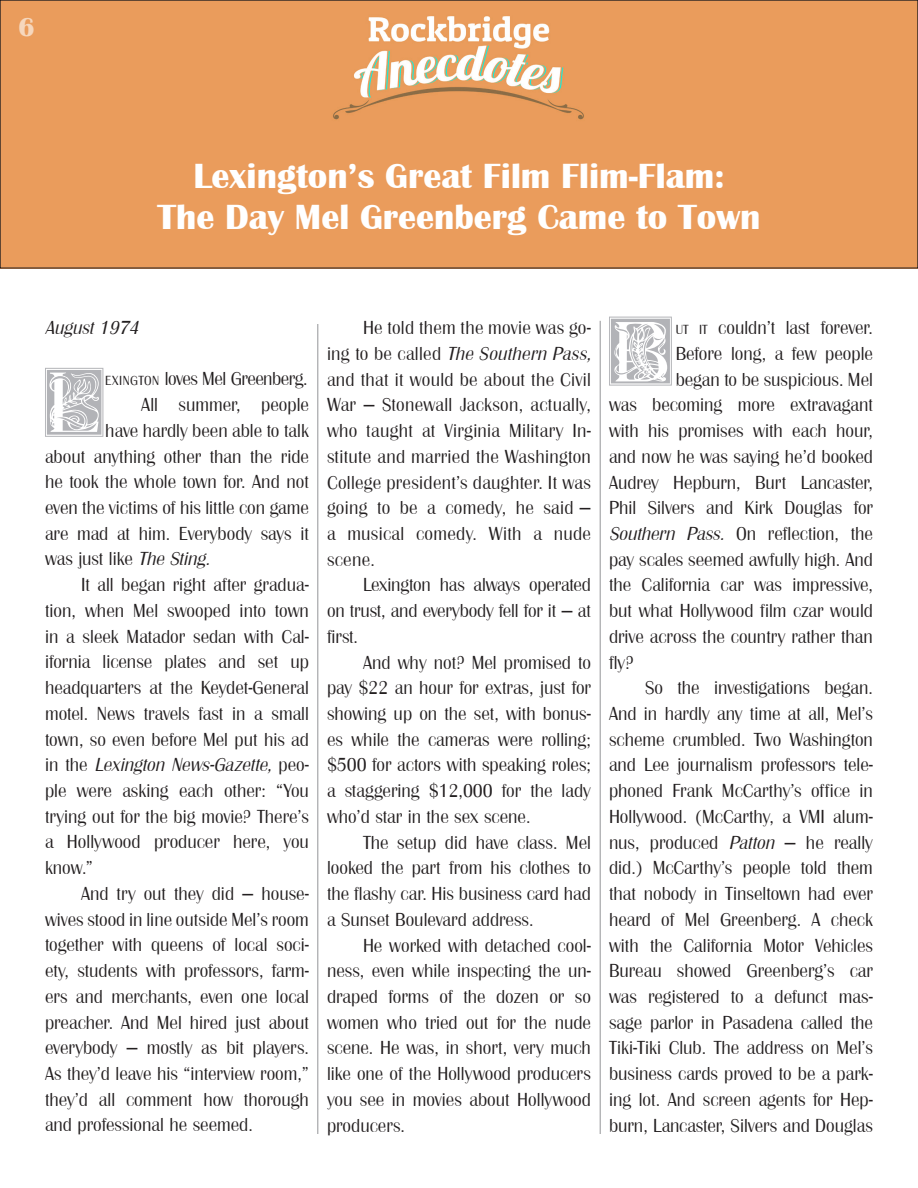
<style>
.page{position:relative;width:918px;height:1188px;background:#fff}
.page>*{position:absolute;margin:0;border:0;box-sizing:border-box;transform-origin:0 0}
.drop_cap{font:900 76.65px "Elzevier Initials";color:#b2b3b7}
.t1{font:700 36px/40.5px "Britannic";color:#fff;text-align:center}
.t2{font:700 27px "Britannic";color:#f6d7bd}
.text{font:500 19.5px/25.8px "Britannic";color:#231f20;text-align:justify}
.drop_cap-2{font:500 19.5px "Britannic";color:#231f20}
.drop_cap-3{font:500 19.5px "Britannic";letter-spacing:-.025em;color:#231f20}
.text_noindent{font:italic 500 19.5px "Britannic";color:#231f20}
.s1{font-size:13.65px}
.s2{font-style:italic}
</style>
<div class="page">
<div style="left:2px;top:2px;width:914px;height:264px;background:#ea9c5c"></div>
<hr style="left:600px;top:321px;width:1px;height:813px;background:#939598">
<hr style="left:318px;top:324px;width:1px;height:810px;background:#939598">
<p class="t2" style="left:18px;top:12px;width:18px">6</p>
<p class="t1" style="left:158px;top:156px;width:604px">Lexington’s Great Film Flim-Flam:<br>The Day Mel Greenberg Came to Town</p>
<p class="text_noindent" style="left:45px;top:317px;width:100px">August1974</p>
<p class="drop_cap" style="left:45px;top:366px;width:60px">L</p>
<p class="drop_cap-3" style="left:105px;top:369px;width:204px"><span class="s1">EXINGTON</span> loves Mel Greenberg.</p>
<p class="text" style="left:141px;top:392px;width:169px">All summer, people</p>
<p class="text" style="left:105px;top:417px;width:205px">have hardly been able to talk</p>
<p class="text" style="left:45px;top:443px;width:266px">about anything other than the ride</p>
<p class="text" style="left:45px;top:469px;width:265px">he took the whole town for. And not</p>
<p class="text" style="left:45px;top:495px;width:265px">even the victims of his little con game</p>
<p class="text" style="left:45px;top:520px;width:266px">are mad at him. Everybody says it</p>
<p class="text" style="left:45px;top:546px;width:171px">was just like <span class="s2">The Sting.</span></p>
<p class="text" style="left:45px;top:572px;width:266px;text-indent:36px">It all began right after gradua&shy;tion, when Mel swooped into town in a sleek Matador sedan with Cal&shy;ifornia license plates and set up headquarters at the Keydet-General motel. News travels fast in a small town, so even before Mel put his ad i n t h e <span class="s2">Lexington News-Gazette,</span> p e o - ple were asking each other: “You trying out for the big movie? There’s a Hollywood producer here, you know.”</p>
<p class="text" style="left:45px;top:880px;width:266px;text-indent:36px">And try out they did — house&shy;wives stood in line outside Mel’s room together with queens of local soci&shy;ety, students with professors, farm&shy;ers and merchants, even one local preacher. And Mel hired just about everybody — mostly as bit players.<br>As they’d leave his “interview room,” they’d all comment how thorough and professional he seemed.</p>
<p class="text" style="left:327px;top:315px;width:270px;text-align:left;text-indent:36px">He told them the movie was go&shy;i n g t o b e c a l l e d <span class="s2">The Southern Pass, </span>and that it would be about the Civil<br>War — Stonewall Jackson, actually, who taught at Virginia Military In&shy;stitute and married the Washington<br>College president’s daughter. It was going to be a comedy, he said — a musical comedy. With a nude scene.</p>
<p class="text" style="left:327px;top:572px;width:266px;text-indent:36px">Lexington has always operated on trust, and everybody fell for it — at first.</p>
<p class="text" style="left:327px;top:649px;width:266px;text-indent:36px">And why not? Mel promised to pay $22 an hour for extras, just for showing up on the set, with bonus&shy;es while the cameras were rolling; $500 for actors with speaking roles; a staggering $12,000 for the lady who’d star in the sex scene.</p>
<p class="text" style="left:327px;top:829px;width:265px;text-indent:36px">The setup did have class. Mel looked the part from his clothes to the flashy car. His business card had a Sunset Boulevard address.</p>
<p class="text" style="left:327px;top:932px;width:266px;text-indent:36px">He worked with detached cool&shy;ness, even while inspecting the un&shy;draped forms of the dozen or so women who tried out for the nude scene. He was, in short, very much like one of the Hollywood producers you see in movies about Hollywood producers.</p>
<p class="drop_cap" style="left:609px;top:314px;width:64px">B</p>
<p class="drop_cap-2" style="left:676px;top:317px;width:199px"><span class="s1">UT IT</span> couldn’t last forever.</p>
<p class="drop_cap-2" style="left:676px;top:343px;width:199px">Before long, a few people</p>
<p class="drop_cap-2" style="left:676px;top:369px;width:199px">began to be suspicious. Mel</p>
<p class="drop_cap-2" style="left:609px;top:394px;width:266px">was becoming more extravagant</p>
<p class="drop_cap-2" style="left:609px;top:420px;width:265px">with his promises with each hour,</p>
<p class="drop_cap-2" style="left:609px;top:446px;width:266px">and now he was saying he’d booked</p>
<p class="drop_cap-2" style="left:609px;top:472px;width:265px">Audrey Hepburn, Burt Lancaster,</p>
<p class="drop_cap-2" style="left:609px;top:497px;width:266px">Phil Silvers and Kirk Douglas for</p>
<p class="drop_cap-2" style="left:609px;top:523px;width:266px"><span class="s2">Southern Pass.</span> On reflection, the</p>
<p class="drop_cap-2" style="left:609px;top:549px;width:265px">pay scales seemed awfully high. And</p>
<p class="drop_cap-2" style="left:609px;top:575px;width:265px">the California car was impressive,</p>
<p class="drop_cap-2" style="left:609px;top:600px;width:266px">but what Hollywood film czar would</p>
<p class="drop_cap-2" style="left:609px;top:626px;width:265px">drive across the country rather than</p>
<p class="drop_cap-2" style="left:609px;top:652px;width:26px">fly?</p>
<p class="text" style="left:609px;top:675px;width:266px;text-indent:36px">So the investigations began.<br>And in hardly any time at all, Mel’s scheme crumbled. Two Washington and Lee journalism professors tele&shy;phoned Frank McCarthy’s office in Hollywood. (McCarthy, a VMI alum&shy;nus, produced <span class="s2">Patton</span> — he really did.) McCarthy’s people told them that nobody in Tinseltown had ever heard of Mel Greenberg. A check with the California Motor Vehicles Bureau showed Greenberg’s car was registered to a defunct mas&shy;sage parlor in Pasadena called the Tiki-Tiki Club. The address on Mel’s business cards proved to be a park&shy;ing lot. And screen agents for Hep&shy;burn, Lancaster, Silvers and Douglas</p>
</div>
